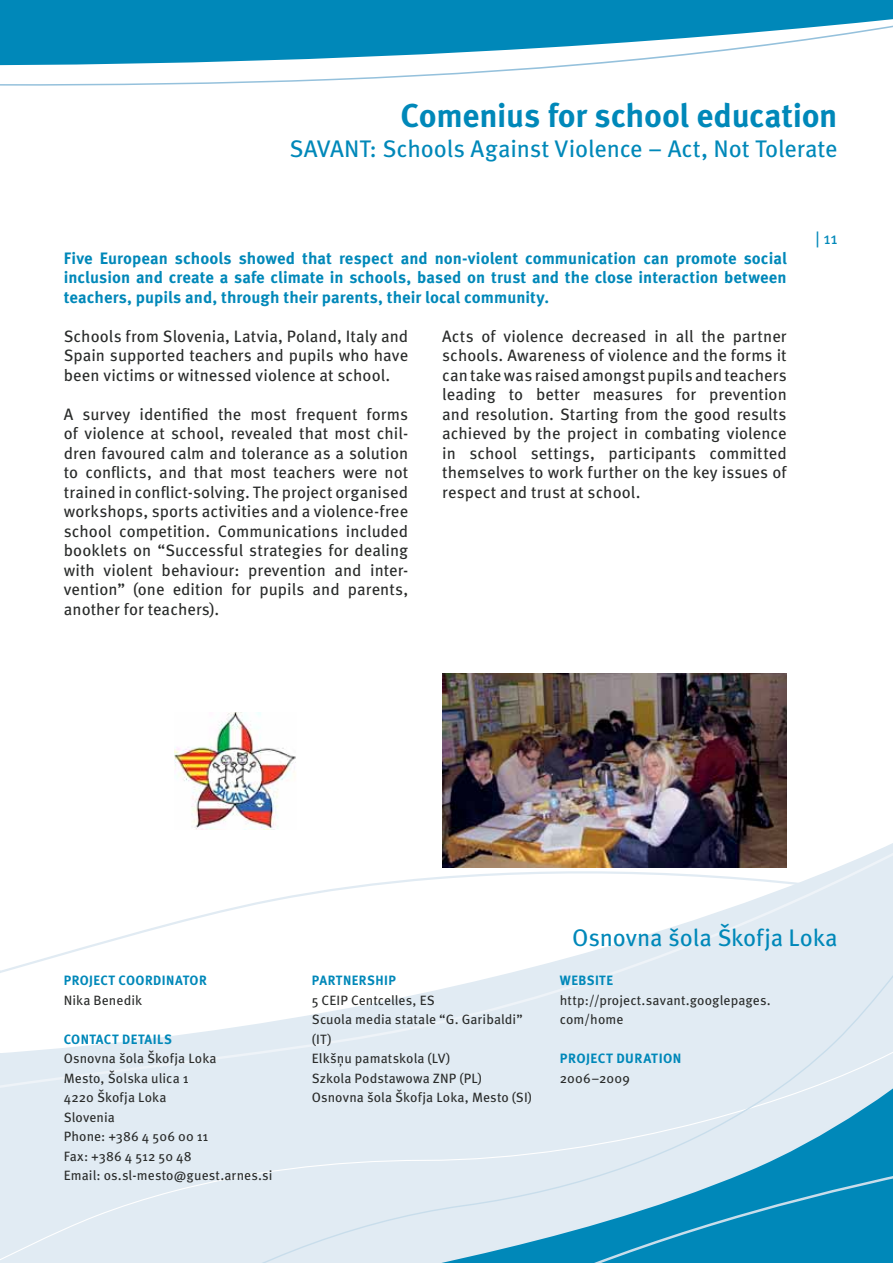
<style>
.page{position:relative;width:893px;height:1263px;background:#fff}
.page>*{position:absolute;margin:0;border:0;box-sizing:border-box;transform-origin:0 0}
.t1{font:700 33px "Meta Pro";letter-spacing:-.01em;color:#0088b9}
.t2{font:24px "Meta Pro";letter-spacing:-.01em;color:#0088b9}
.t3{font:16.5px/19.5px "Meta Pro";letter-spacing:.005em;color:#292b2a;text-align:justify}
.t4{font:700 16.5px/19.5px "Meta Pro";letter-spacing:.005em;color:#0088b9;text-align:justify}
.t5{font:16.5px "Meta Pro";color:#0088b9}
.t6{font:13.5px/19.5px "Meta Pro";letter-spacing:.01em;color:#292b2a}
.t7{font:700 13.5px "Meta Pro";letter-spacing:.035em;color:#0088b9}
</style>
<div class="page">
<div style="left:0;top:843px;width:893px;height:420px;background:#e1ebf3"></div>
<svg style="left:162px;top:1088px;width:731px;height:175px;background:#abd3e5"></svg>
<svg style="left:0;top:0;width:893px;height:82px;fill:#0088b9"></svg>
<svg style="left:0;top:846px;width:893px;height:242px"></svg>
<img style="left:442px;top:673px;width:345px;height:194px">
<img style="left:174px;top:712px;width:122px;height:118px">
<h1 class="t1" style="left:400px;top:104px;width:439px">Comenius for school education</h1>
<h2 class="t2" style="left:290px;top:140px;width:549px">SAVANT: Schools Against Violence – Act, Not Tolerate</h2>
<p class="t4" style="left:64px;top:250px;width:724px">Five European schools showed that respect and non-violent communication can promote social inclusion and create a safe climate in schools, based on trust and the close interaction between teachers, pupils and, through their parents, their local community.</p>
<p class="t3" style="left:64px;top:328px;width:346px">Schools from Slovenia, Latvia, Poland, Italy and Spain supported teachers and pupils who have been victims or witnessed violence at school.</p>
<p class="t3" style="left:64px;top:406px;width:346px">A survey identified the most frequent forms of violence at school, revealed that most chil&shy;dren favoured calm and tolerance as a solution to conflicts, and that most teachers were not trained in conflict-solving. The project organised workshops, sports activities and a violence-free school competition. Communications included booklets on “Successful strategies for dealing with violent behaviour: prevention and inter&shy;vention” (one edition for pupils and parents, another for teachers).</p>
<p class="t3" style="left:442px;top:328px;width:346px">Acts of violence decreased in all the partner schools. Awareness of violence and the forms it can take was raised amongst pupils and teachers leading to better measures for prevention and resolution. Starting from the good results achieved by the project in combating violence in school settings, participants committed themselves to work further on the key issues of respect and trust at school.</p>
<p class="t5" style="left:815px;top:232px;width:24px">| 11</p>
<p class="t7" style="left:64px;top:976px;width:145px">PROJECT COORDINATOR</p>
<p class="t6" style="left:64px;top:992px;width:80px">Nika Benedik</p>
<p class="t7" style="left:64px;top:1034px;width:110px">CONTACT DETAILS</p>
<p class="t6" style="left:64px;top:1050px;width:210px">Osnovna šola Škofja Loka<br>Mesto, Šolska ulica 1<br>4220 Škofja Loka<br>Slovenia<br>Phone: +386 4 506 00 11<br>Fax: +386 4 512 50 48<br>Email: os.sl-mesto@guest.arnes.si</p>
<p class="t7" style="left:312px;top:976px;width:86px">PARTNERSHIP</p>
<p class="t6" style="left:312px;top:992px;width:222px">5 CEIP Centcelles, ES<br>Scuola media statale “G. Garibaldi” (IT)<br>Elkšņu pamatskola (LV)<br>Szkola Podstawowa ZNP (PL)<br>Osnovna šola Škofja Loka, Mesto (SI)</p>
<h2 class="t2" style="left:572px;top:929px;width:267px">Osnovna šola Škofja Loka</h2>
<p class="t7" style="left:560px;top:976px;width:55px">WEBSITE</p>
<p class="t6" style="left:560px;top:992px;width:212px">http://project.savant.googlepages. com/home</p>
<p class="t7" style="left:560px;top:1054px;width:123px">PROJECT DURATION</p>
<p class="t6" style="left:560px;top:1070px;width:72px">2006–2009</p>
</div>
